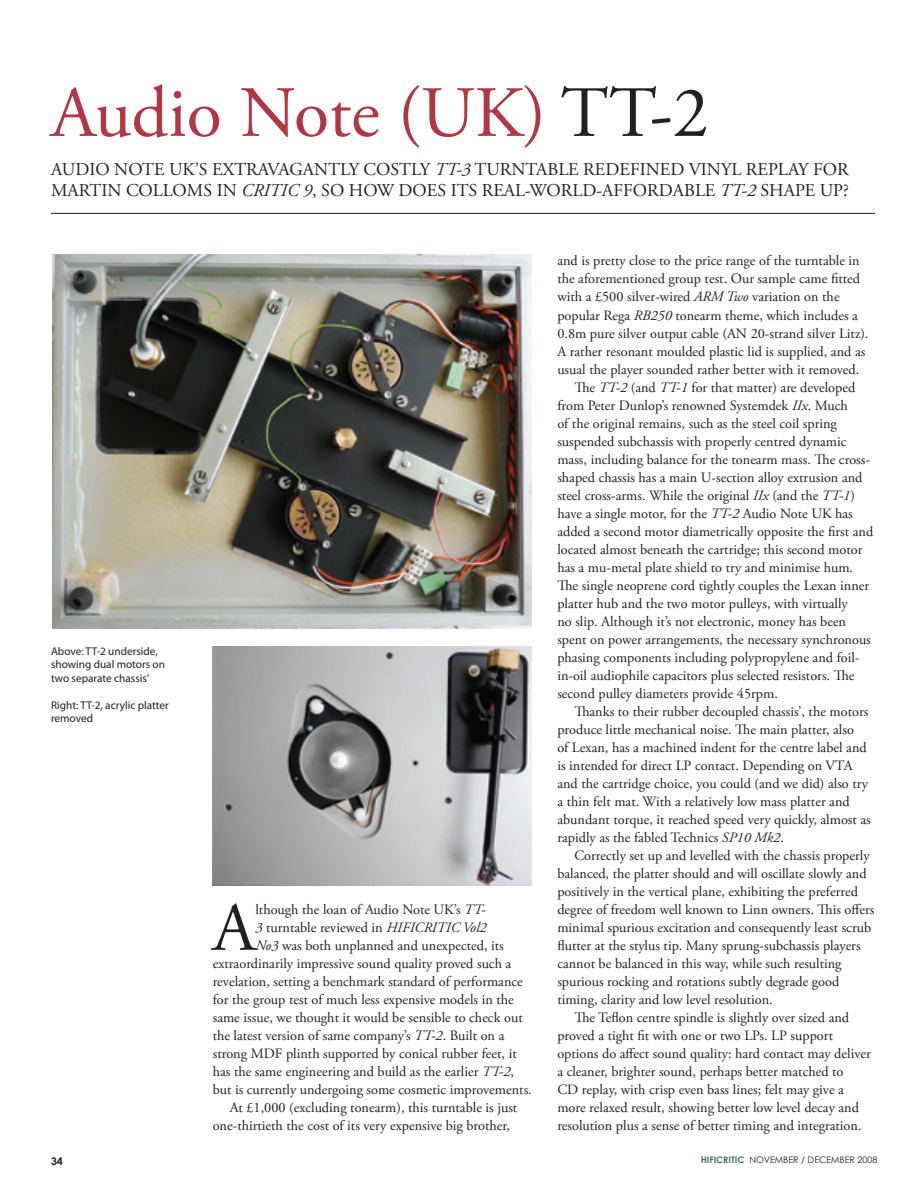
<style>
.page{position:relative;width:919px;height:1195px;background:#fff}
.page>*{position:absolute;margin:0;border:0;box-sizing:border-box;transform-origin:0 0}
.t1{font:72px "Adobe Garamond Pro";color:#af3746}
.t2{font:68.55px "Adobe Garamond Pro";color:#231f20}
.t3{font:18px/21px "Adobe Garamond Pro";color:#231f20}
.t4{font:14.25px "Adobe Garamond Pro";color:#231f20}
.t5{font:11.25px/13.5px "Myriad Pro";color:#231f20}
.t6{font:700 10.5px "Century Gothic";color:#231f20}
.t7{font:9px "Century Gothic";color:#231f20}
.s1{color:#231f20}
.s2{font-style:italic}
.s3{font-weight:700;color:#47695d}
</style>
<div class="page">
<img style="left:52px;top:255px;width:479px;height:373px">
<img style="left:213px;top:646px;width:318px;height:240px">
<hr style="left:51px;top:213px;width:823px;height:1px;background:#231f20">
<h1 class="t1" style="left:51px;top:70px;width:659px">Audio Note (UK) <span class="s1">TT-2</span></h1>
<p class="t3" style="left:51px;top:159px;width:799px">AUDIO NOTE UK’S EXTRAVAGANTLY COSTLY <span class="s2">TT-3</span> TURNTABLE REDEFINED VINYL REPLAY FOR<br>MARTIN COLLOMS IN <span class="s2">CRITIC 9</span>, SO HOW DOES ITS REAL-WORLD-AFFORDABLE <span class="s2">TT-2</span> SHAPE UP?</p>
<p class="t5" style="left:51px;top:644px;width:115px">Above: TT-2 underside, showing dual motors on two separate chassis’</p>
<p class="t5" style="left:51px;top:698px;width:119px">Right: TT-2, acrylic platter removed</p>
<h2 class="t2" style="left:213px;top:887px;width:44px">A</h2>
<p class="t4" style="left:255px;top:901px;width:232px">lthough the loan of Audio Note UK’s <span class="s2">TT-</span></p>
<p class="t4" style="left:255px;top:919px;width:233px"><span class="s2">3</span> turntable reviewed in <span class="s2">HIFICRITIC Vol2</span></p>
<p class="t4" style="left:255px;top:937px;width:250px"><span class="s2">No3</span> was both unplanned and unexpected, its</p>
<p class="t4" style="left:213px;top:955px;width:300px">extraordinarily impressive sound quality proved such a</p>
<p class="t4" style="left:213px;top:973px;width:311px">revelation, setting a benchmark standard of performance</p>
<p class="t4" style="left:213px;top:991px;width:302px">for the group test of much less expensive models in the</p>
<p class="t4" style="left:213px;top:1009px;width:311px">same issue, we thought it would be sensible to check out</p>
<p class="t4" style="left:213px;top:1027px;width:293px">the latest version of same company’s <span class="s2">TT-2</span>. Built on a</p>
<p class="t4" style="left:213px;top:1045px;width:305px">strong MDF plinth supported by conical rubber feet, it</p>
<p class="t4" style="left:213px;top:1063px;width:303px">has the same engineering and build as the earlier <span class="s2">TT-2</span>,</p>
<p class="t4" style="left:213px;top:1081px;width:320px">but is currently undergoing some cosmetic improvements.</p>
<p class="t4" style="left:230px;top:1099px;width:289px">At £1,000 (excluding tonearm), this turntable is just</p>
<p class="t4" style="left:213px;top:1117px;width:299px">one-thirtieth the cost of its very expensive big brother,</p>
<p class="t4" style="left:557px;top:252px;width:304px">and is pretty close to the price range of the turntable in</p>
<p class="t4" style="left:557px;top:270px;width:304px">the aforementioned group test. Our sample came fitted</p>
<p class="t4" style="left:557px;top:288px;width:284px">with a £500 silver-wired <span class="s2">ARM Two</span> variation on the</p>
<p class="t4" style="left:557px;top:306px;width:302px">popular Rega <span class="s2">RB250</span> tonearm theme, which includes a</p>
<p class="t4" style="left:557px;top:324px;width:312px">0.8m pure silver output cable (AN 20-strand silver Litz).</p>
<p class="t4" style="left:557px;top:342px;width:309px">A rather resonant moulded plastic lid is supplied, and as</p>
<p class="t4" style="left:557px;top:360px;width:303px">usual the player sounded rather better with it removed.</p>
<p class="t4" style="left:574px;top:378px;width:282px">The <span class="s2">TT-2</span> (and <span class="s2">TT-1</span> for that matter) are developed</p>
<p class="t4" style="left:557px;top:396px;width:292px">from Peter Dunlop’s renowned Systemdek <span class="s2">IIx</span>. Much</p>
<p class="t4" style="left:557px;top:414px;width:281px">of the original remains, such as the steel coil spring</p>
<p class="t4" style="left:557px;top:432px;width:291px">suspended subchassis with properly centred dynamic</p>
<p class="t4" style="left:557px;top:450px;width:314px">mass, including balance for the tonearm mass. The cross-</p>
<p class="t4" style="left:557px;top:468px;width:307px">shaped chassis has a main U-section alloy extrusion and</p>
<p class="t4" style="left:557px;top:486px;width:299px">steel cross-arms. While the original <span class="s2">IIx</span> (and the <span class="s2">TT-1</span>)</p>
<p class="t4" style="left:557px;top:504px;width:297px">have a single motor, for the <span class="s2">TT-2</span> Audio Note UK has</p>
<p class="t4" style="left:557px;top:522px;width:317px">added a second motor diametrically opposite the first and</p>
<p class="t4" style="left:557px;top:540px;width:306px">located almost beneath the cartridge; this second motor</p>
<p class="t4" style="left:557px;top:558px;width:297px">has a mu-metal plate shield to try and minimise hum.</p>
<p class="t4" style="left:557px;top:576px;width:313px">The single neoprene cord tightly couples the Lexan inner</p>
<p class="t4" style="left:557px;top:594px;width:292px">platter hub and the two motor pulleys, with virtually</p>
<p class="t4" style="left:557px;top:612px;width:290px">no slip. Although it’s not electronic, money has been</p>
<p class="t4" style="left:557px;top:630px;width:315px">spent on power arrangements, the necessary synchronous</p>
<p class="t4" style="left:557px;top:648px;width:303px">phasing components including polypropylene and foil-</p>
<p class="t4" style="left:557px;top:666px;width:299px">in-oil audiophile capacitors plus selected resistors. The</p>
<p class="t4" style="left:557px;top:684px;width:222px">second pulley diameters provide 45rpm.</p>
<p class="t4" style="left:574px;top:702px;width:295px">Thanks to their rubber decoupled chassis’, the motors</p>
<p class="t4" style="left:557px;top:720px;width:298px">produce little mechanical noise. The main platter, also</p>
<p class="t4" style="left:557px;top:738px;width:311px">of Lexan, has a machined indent for the centre label and</p>
<p class="t4" style="left:557px;top:756px;width:297px">is intended for direct LP contact. Depending on VTA</p>
<p class="t4" style="left:557px;top:774px;width:312px">and the cartridge choice, you could (and we did) also try</p>
<p class="t4" style="left:557px;top:792px;width:294px">a thin felt mat. With a relatively low mass platter and</p>
<p class="t4" style="left:557px;top:810px;width:315px">abundant torque, it reached speed very quickly, almost as</p>
<p class="t4" style="left:557px;top:828px;width:228px">rapidly as the fabled Technics <span class="s2">SP10 Mk2</span>.</p>
<p class="t4" style="left:574px;top:846px;width:297px">Correctly set up and levelled with the chassis properly</p>
<p class="t4" style="left:557px;top:864px;width:311px">balanced, the platter should and will oscillate slowly and</p>
<p class="t4" style="left:557px;top:882px;width:302px">positively in the vertical plane, exhibiting the preferred</p>
<p class="t4" style="left:557px;top:900px;width:318px">degree of freedom well known to Linn owners. This offers</p>
<p class="t4" style="left:557px;top:918px;width:315px">minimal spurious excitation and consequently least scrub</p>
<p class="t4" style="left:557px;top:936px;width:305px">flutter at the stylus tip. Many sprung-subchassis players</p>
<p class="t4" style="left:557px;top:954px;width:286px">cannot be balanced in this way, while such resulting</p>
<p class="t4" style="left:557px;top:972px;width:283px">spurious rocking and rotations subtly degrade good</p>
<p class="t4" style="left:557px;top:990px;width:217px">timing, clarity and low level resolution.</p>
<p class="t4" style="left:574px;top:1008px;width:276px">The Teflon centre spindle is slightly over sized and</p>
<p class="t4" style="left:557px;top:1026px;width:277px">proved a tight fit with one or two LPs. LP support</p>
<p class="t4" style="left:557px;top:1044px;width:315px">options do affect sound quality: hard contact may deliver</p>
<p class="t4" style="left:557px;top:1062px;width:287px">a cleaner, brighter sound, perhaps better matched to</p>
<p class="t4" style="left:557px;top:1080px;width:288px">CD replay, with crisp even bass lines; felt may give a</p>
<p class="t4" style="left:557px;top:1098px;width:303px">more relaxed result, showing better low level decay and</p>
<p class="t4" style="left:557px;top:1116px;width:306px">resolution plus a sense of better timing and integration.</p>
<p class="t6" style="left:51px;top:1154px;width:13px">34</p>
<p class="t7" style="left:700px;top:1155px;width:178px"><span class="s3">HIFICRITIC</span> NOVEMBER / DECEMBER 2008</p>
</div>
